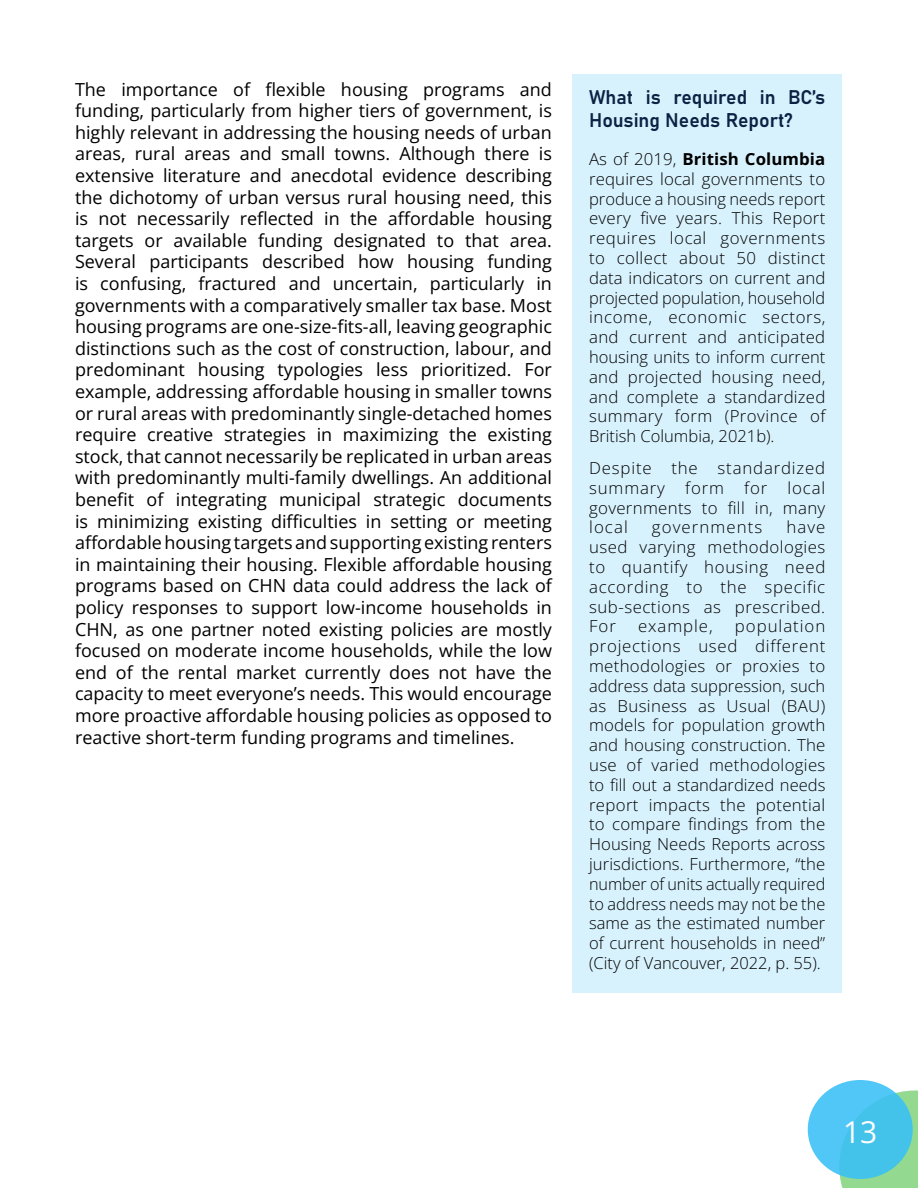
<style>
.page{position:relative;width:918px;height:1188px;background:#fff}
.page>*{position:absolute;margin:0;border:0;box-sizing:border-box;transform-origin:0 0}
.t1{font:30px "Open Sans";color:#fff}
.t2{font:19.5px/23.4px "Bahnschrift";color:#0c2244}
.t3{font:18px/21.6px "Open Sans";color:#000;text-align:justify}
.t4{font:300 16.5px/19.8px "Open Sans";letter-spacing:.025em;color:#000;text-align:justify}
.t5{font:300 16.5px "Open Sans";letter-spacing:.065em;color:#000}
.t6{font:300 16.5px "Open Sans";letter-spacing:.055em;color:#000}
.s1{font-weight:700}
</style>
<div class="page">
<div style="left:572px;top:75px;width:270px;height:918px;background:#d8f2fd"></div>
<div style="left:839px;top:1090px;width:79px;height:98px;background:#93da90"></div>
<div style="left:808px;top:1080px;width:105px;height:99px;background:linear-gradient(to right,#53c8f9,#42c3e6);border-radius:50%"></div>
<p class="t3" style="left:75px;top:78px;width:479px">The importance of flexible housing programs and funding, particularly from higher tiers of government, is highly relevant in addressing the housing needs of urban areas, rural areas and small towns. Although there is extensive literature and anecdotal evidence describing the dichotomy of urban versus rural housing need, this is not necessarily reflected in the affordable housing targets or available funding designated to that area.<br>Several participants described how housing funding is confusing, fractured and uncertain, particularly in governments with a comparatively smaller tax base. Most housing programs are one-size-fits-all, leaving geographic distinctions such as the cost of construction, labour, and predominant housing typologies less prioritized. For example, addressing affordable housing in smaller towns or rural areas with predominantly single-detached homes require creative strategies in maximizing the existing stock, that cannot necessarily be replicated in urban areas with predominantly multi-family dwellings. An additional benefit of integrating municipal strategic documents is minimizing existing difficulties in setting or meeting affordable housing targets and supporting existing renters in maintaining their housing. Flexible affordable housing programs based on CHN data could address the lack of policy responses to support low-income households in CHN, as one partner noted existing policies are mostly focused on moderate income households, while the low end of the rental market currently does not have the capacity to meet everyone’s needs. This would encourage more proactive affordable housing policies as opposed to reactive short-term funding programs and timelines.</p>
<p class="t2" style="left:589px;top:84px;width:238px">What is required in BC’s<br>Housing Needs Report?</p>
<p class="t4" style="left:589px;top:149px;width:238px">As of 2019, <span class="s1">British Columbia </span>requires local governments to produce a housing needs report every five years. This Report requires local governments to collect about 50 distinct data indicators on current and projected population, household income, economic sectors, and current and anticipated housing units to inform current and projected housing need, and complete a standardized summary form (Province of British Columbia, 2021b).</p>
<p class="t4" style="left:589px;top:458px;width:238px">Despite the standardized summary form for local governments to fill in, many local</p>
<p class="t4" style="left:589px;top:517px;width:238px;text-indent:197px">have used varying methodologies to quantify housing need according to the specific sub-sections as prescribed.<br>For</p>
<p class="t5" style="left:652px;top:516px;width:112px">governments</p>
<p class="t4" style="left:589px;top:616px;width:238px;text-indent:146px">population projections used different methodologies or proxies to address data suppression, such as Business as Usual (BAU) models for population growth and housing construction. The use of varied methodologies to fill out a standardized needs report impacts the potential to compare findings from the Housing Needs Reports across jurisdictions. Furthermore, “the number of units actually required to address needs may not be the same as the estimated number of current households in need” (City of Vancouver, 2022, p. 55).</p>
<p class="t6" style="left:638px;top:615px;width:76px">example,</p>
<h1 class="t1" style="left:843px;top:1112px;width:36px">13</h1>
</div>
